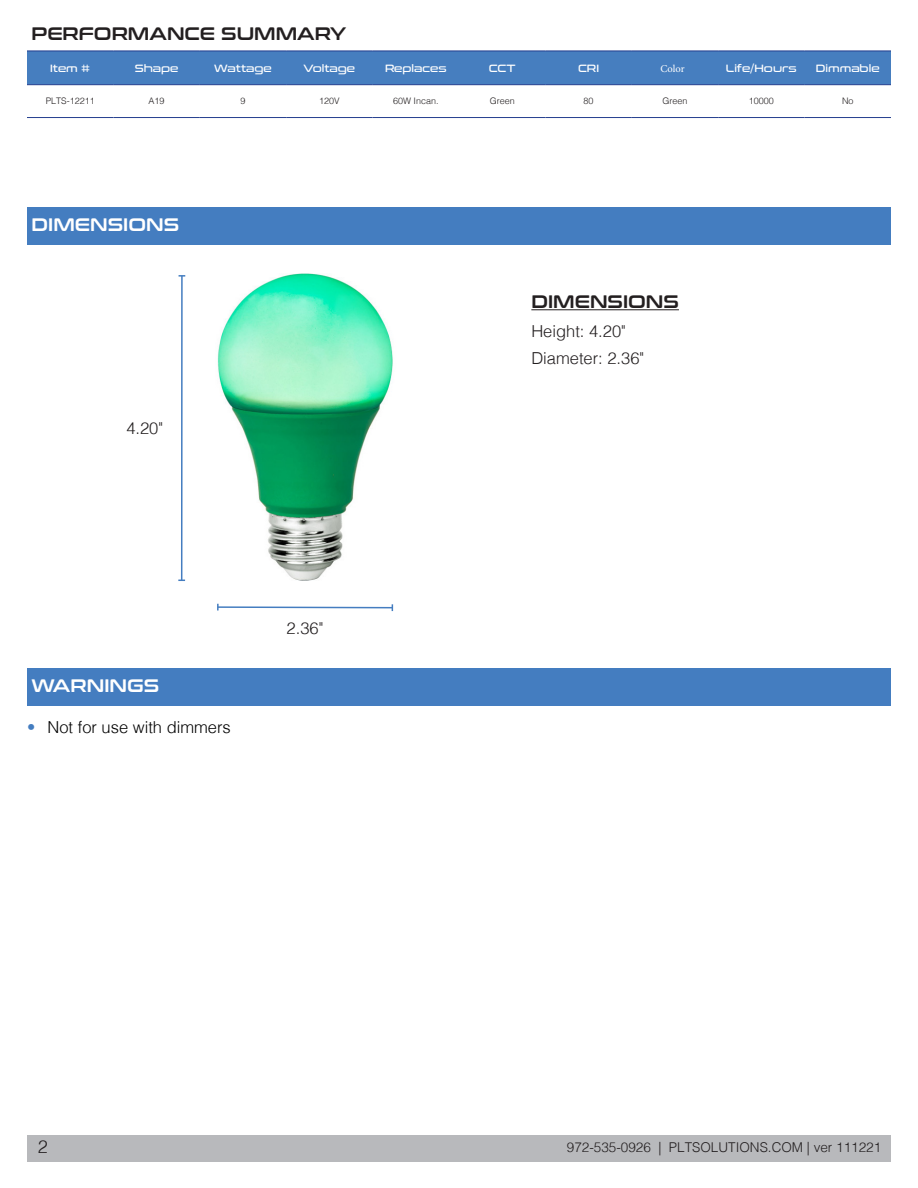
<style>
.page{position:relative;width:918px;height:1188px;background:#fff}
.page>*{position:absolute;margin:0;border:0;box-sizing:border-box;transform-origin:0 0}
.t1{font:18px "Conthrax Sb";color:#231f20}
.t2{font:18px "Conthrax Sb";color:#fff}
.t3{font:300 18px "Helvetica";color:#231f20}
.PLT_Body{font:300 16.5px "Helvetica";color:#231f20}
.t4{font:300 16.5px "Helvetica";color:#000}
.t5{font:300 13.5px "Helvetica";color:#231f20}
.t6{font:10.5px "Conthrax Rg";color:#fff}
.t7{font:10.5px "Minion Pro";color:#fff}
.Paragraph_Style_1{font:300 9px "Helvetica";color:#231f20}
.s1{color:#447dc0}
</style>
<div class="page">
<div style="left:27px;top:1135px;width:864px;height:27px;background:#b8b9bc"></div>
<img style="left:217px;top:273px;width:176px;height:308px">
<div style="left:27px;top:207px;width:864px;height:37px;background:#447dc0"></div>
<hr style="left:181px;top:276px;width:2px;height:304px;background:#447dc0">
<svg style="left:179px;top:275px;width:6px;height:2px"></svg>
<svg style="left:217px;top:604px;width:177px;height:7px"></svg>
<div style="left:27px;top:52px;width:864px;height:32px;background:#467ebf"></div>
<hr style="left:27px;top:117px;width:86px;height:1px;background:#253f8e">
<hr style="left:113px;top:117px;width:87px;height:1px;background:#253f8e">
<hr style="left:200px;top:117px;width:86px;height:1px;background:#253f8e">
<hr style="left:286px;top:117px;width:87px;height:1px;background:#253f8e">
<hr style="left:373px;top:117px;width:86px;height:1px;background:#253f8e">
<hr style="left:459px;top:117px;width:86px;height:1px;background:#253f8e">
<hr style="left:545px;top:117px;width:87px;height:1px;background:#253f8e">
<hr style="left:632px;top:117px;width:86px;height:1px;background:#253f8e">
<hr style="left:718px;top:117px;width:87px;height:1px;background:#253f8e">
<hr style="left:805px;top:117px;width:86px;height:1px;background:#253f8e">
<hr style="left:27px;top:51px;width:86px;height:1px;background:#253f8e">
<hr style="left:113px;top:51px;width:87px;height:1px;background:#253f8e">
<hr style="left:200px;top:51px;width:86px;height:1px;background:#253f8e">
<hr style="left:286px;top:51px;width:87px;height:1px;background:#253f8e">
<hr style="left:373px;top:51px;width:86px;height:1px;background:#253f8e">
<hr style="left:459px;top:51px;width:86px;height:1px;background:#253f8e">
<hr style="left:545px;top:51px;width:87px;height:1px;background:#253f8e">
<hr style="left:632px;top:51px;width:86px;height:1px;background:#253f8e">
<hr style="left:718px;top:51px;width:87px;height:1px;background:#253f8e">
<hr style="left:805px;top:51px;width:86px;height:1px;background:#253f8e">
<hr style="left:27px;top:84px;width:86px;height:1px;background:#253f8e">
<hr style="left:113px;top:84px;width:87px;height:1px;background:#253f8e">
<hr style="left:200px;top:84px;width:86px;height:1px;background:#253f8e">
<hr style="left:286px;top:84px;width:87px;height:1px;background:#253f8e">
<hr style="left:373px;top:84px;width:86px;height:1px;background:#253f8e">
<hr style="left:459px;top:84px;width:86px;height:1px;background:#253f8e">
<hr style="left:545px;top:84px;width:87px;height:1px;background:#253f8e">
<hr style="left:632px;top:84px;width:86px;height:1px;background:#253f8e">
<hr style="left:718px;top:84px;width:87px;height:1px;background:#253f8e">
<hr style="left:805px;top:84px;width:86px;height:1px;background:#253f8e">
<div style="left:27px;top:669px;width:864px;height:37px;background:#447dc0"></div>
<hr style="left:531px;top:309px;width:148px;height:1px;background:#231f20">
<p class="t1" style="left:32px;top:20px;width:316px">PERFORMANCE SUMMARY</p>
<p class="t6" style="left:50px;top:60px;width:42px">Item #</p>
<p class="t6" style="left:135px;top:60px;width:45px">Shape</p>
<p class="t6" style="left:214px;top:60px;width:59px">Wattage</p>
<p class="t6" style="left:304px;top:60px;width:53px">Voltage</p>
<p class="t6" style="left:385px;top:60px;width:63px">Replaces</p>
<p class="t6" style="left:489px;top:60px;width:28px">CCT</p>
<p class="t6" style="left:578px;top:60px;width:23px">CRI</p>
<p class="t7" style="left:660px;top:61px;width:26px">Color</p>
<p class="t6" style="left:726px;top:60px;width:72px">Life/Hours</p>
<p class="t6" style="left:816px;top:60px;width:65px">Dimmable</p>
<p class="Paragraph_Style_1" style="left:46px;top:93px;width:51px">PLTS-12211</p>
<p class="Paragraph_Style_1" style="left:149px;top:93px;width:18px">A19</p>
<p class="Paragraph_Style_1" style="left:240px;top:93px;width:7px">9</p>
<p class="Paragraph_Style_1" style="left:319px;top:93px;width:22px">120V</p>
<p class="Paragraph_Style_1" style="left:393px;top:93px;width:47px">60W Incan.</p>
<p class="Paragraph_Style_1" style="left:490px;top:93px;width:27px">Green</p>
<p class="Paragraph_Style_1" style="left:584px;top:93px;width:12px">80</p>
<p class="Paragraph_Style_1" style="left:663px;top:93px;width:27px">Green</p>
<p class="Paragraph_Style_1" style="left:749px;top:93px;width:27px">10000</p>
<p class="Paragraph_Style_1" style="left:842px;top:93px;width:13px">No</p>
<p class="t2" style="left:32px;top:211px;width:149px">DIMENSIONS</p>
<p class="PLT_Body" style="left:126px;top:414px;width:38px">4.20"</p>
<p class="t2" style="left:32px;top:672px;width:129px">WARNINGS</p>
<p class="t4" style="left:27px;top:713px;width:205px"><span class="s1">•</span> Not for use with dimmers</p>
<p class="PLT_Body" style="left:287px;top:615px;width:38px">2.36"</p>
<p class="t3" style="left:38px;top:1132px;width:12px">2</p>
<p class="t1" style="left:531px;top:288px;width:149px">DIMENSIONS</p>
<p class="PLT_Body" style="left:531px;top:317px;width:96px">Height: 4.20"</p>
<p class="PLT_Body" style="left:531px;top:344px;width:114px">Diameter: 2.36"</p>
<p class="t5" style="left:567px;top:1136px;width:316px">972-535-0926 | PLTSOLUTIONS.COM | ver 111221</p>
</div>
